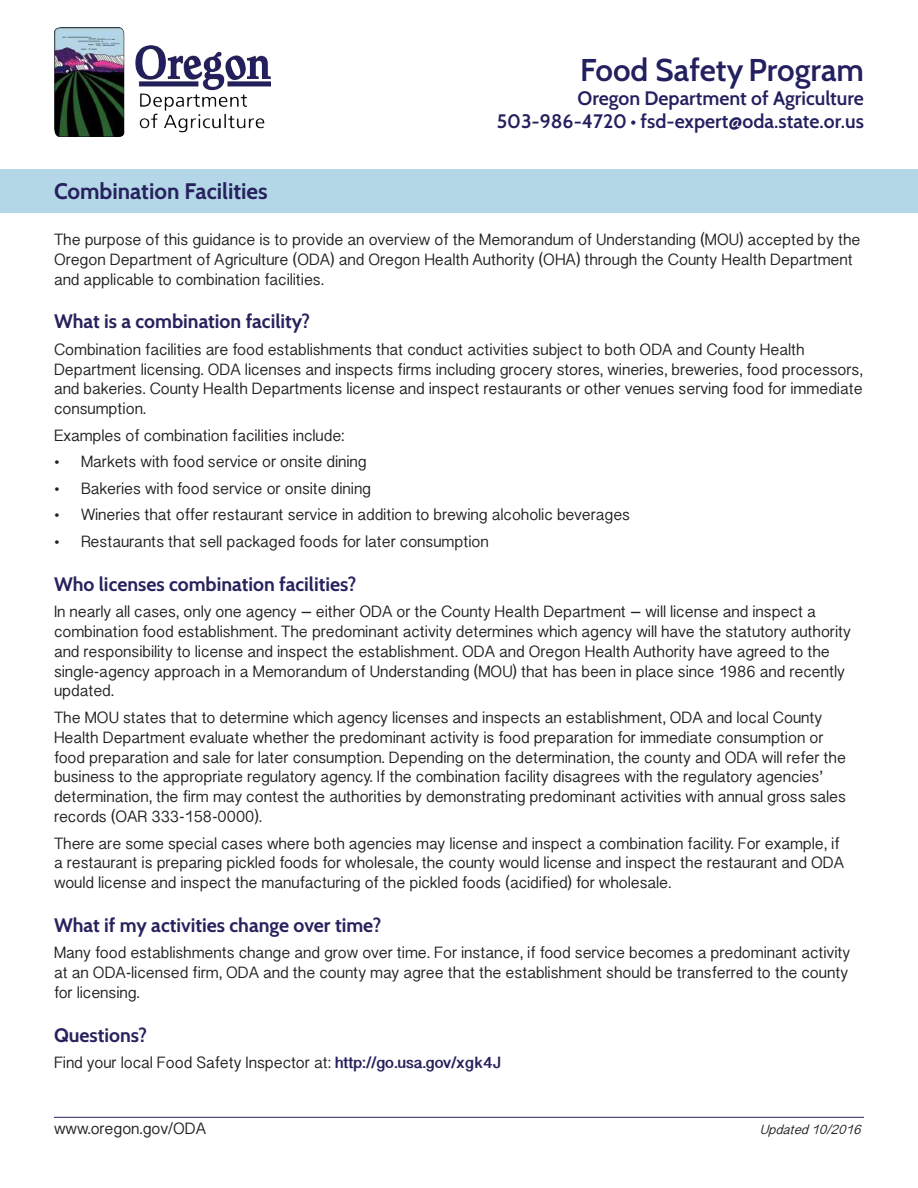
<style>
.page{position:relative;width:918px;height:1188px;background:#fff}
.page>*{position:absolute;margin:0;border:0;box-sizing:border-box;transform-origin:0 0}
.t1{font:600 31.5px "Cabin";color:#22205f}
.t2{font:700 22.5px "Cabin";color:#26225d}
.t3{font:700 19.5px "Cabin";color:#26225d}
.t4{font:600 19.5px/23.4px "Cabin";color:#22205f;text-align:right}
.t5{font:16.5px/19.8px "Gurmukhi Sangam MN";color:#231f20}
.t6{font:italic 13.5px "Gurmukhi Sangam MN";color:#231f20}
.s1{font-weight:700;color:#26225d}
</style>
<div class="page">
<div style="left:1px;top:169px;width:917px;height:44px;background:#b4d7e8"></div>
<img style="left:54px;top:27px;width:216px;height:110px">
<hr style="left:54px;top:1117px;width:810px;height:1px;background:#26225d">
<h1 class="t1" style="left:580px;top:51px;width:285px">Food Safety Program</h1>
<p class="t4" style="left:497px;top:86px;width:369px">Oregon Department of Agriculture<br>503-986-4720 • fsd-expert@oda.state.or.us</p>
<h2 class="t2" style="left:54px;top:177px;width:215px">Combination Facilities</h2>
<p class="t5" style="left:54px;top:229px;width:808px">The purpose of this guidance is to provide an overview of the Memorandum of Understanding (MOU) accepted by the<br>Oregon Department of Agriculture (ODA) and Oregon Health Authority (OHA) through the County Health Department and applicable to combination facilities.</p>
<p class="t3" style="left:54px;top:310px;width:258px">What is a combination facility?</p>
<p class="t5" style="left:54px;top:339px;width:810px">Combination facilities are food establishments that conduct activities subject to both ODA and County Health Department licensing. ODA licenses and inspects firms including grocery stores, wineries, breweries, food processors, and bakeries. County Health Departments license and inspect restaurants or other venues serving food for immediate consumption.</p>
<p class="t5" style="left:54px;top:425px;width:292px">Examples of combination facilities include:</p>
<p class="t5" style="left:54px;top:452px;width:314px">• Markets with food service or onsite dining</p>
<p class="t5" style="left:54px;top:478px;width:319px">• Bakeries with food service or onsite dining</p>
<p class="t5" style="left:54px;top:505px;width:578px">• Wineries that offer restaurant service in addition to brewing alcoholic beverages</p>
<p class="t5" style="left:54px;top:531px;width:436px">• Restaurants that sell packaged foods for later consumption</p>
<p class="t3" style="left:54px;top:572px;width:304px">Who licenses combination facilities?</p>
<p class="t5" style="left:54px;top:602px;width:798px">In nearly all cases, only one agency – either ODA or the County Health Department – will license and inspect a combination food establishment. The predominant activity determines which agency will have the statutory authority and responsibility to license and inspect the establishment. ODA and Oregon Health Authority have agreed to the single-agency approach in a Memorandum of Understanding (MOU) that has been in place since 1986 and recently updated.</p>
<p class="t5" style="left:54px;top:707px;width:794px">The MOU states that to determine which agency licenses and inspects an establishment, ODA and local County Health Department evaluate whether the predominant activity is food preparation for immediate consumption or food preparation and sale for later consumption. Depending on the determination, the county and ODA will refer the business to the appropriate regulatory agency. If the combination facility disagrees with the regulatory agencies’ determination, the firm may contest the authorities by demonstrating predominant activities with annual gross sales records (OAR 333-158-0000).</p>
<p class="t5" style="left:54px;top:833px;width:792px">There are some special cases where both agencies may license and inspect a combination facility. For example, if a restaurant is preparing pickled foods for wholesale, the county would license and inspect the restaurant and ODA would license and inspect the manufacturing of the pickled foods (acidified) for wholesale.</p>
<p class="t3" style="left:54px;top:913px;width:329px">What if my activities change over time?</p>
<p class="t5" style="left:54px;top:943px;width:798px">Many food establishments change and grow over time. For instance, if food service becomes a predominant activity at an ODA-licensed firm, ODA and the county may agree that the establishment should be transferred to the county for licensing.</p>
<p class="t3" style="left:54px;top:1023px;width:95px">Questions?</p>
<p class="t5" style="left:54px;top:1053px;width:448px">Find your local Food Safety Inspector at: <span class="s1">http://go.usa.gov/xgk4J</span></p>
<p class="t5" style="left:54px;top:1118px;width:154px">www.oregon.gov/ODA</p>
<p class="t6" style="left:760px;top:1121px;width:107px">Updated10/2016</p>
</div>
